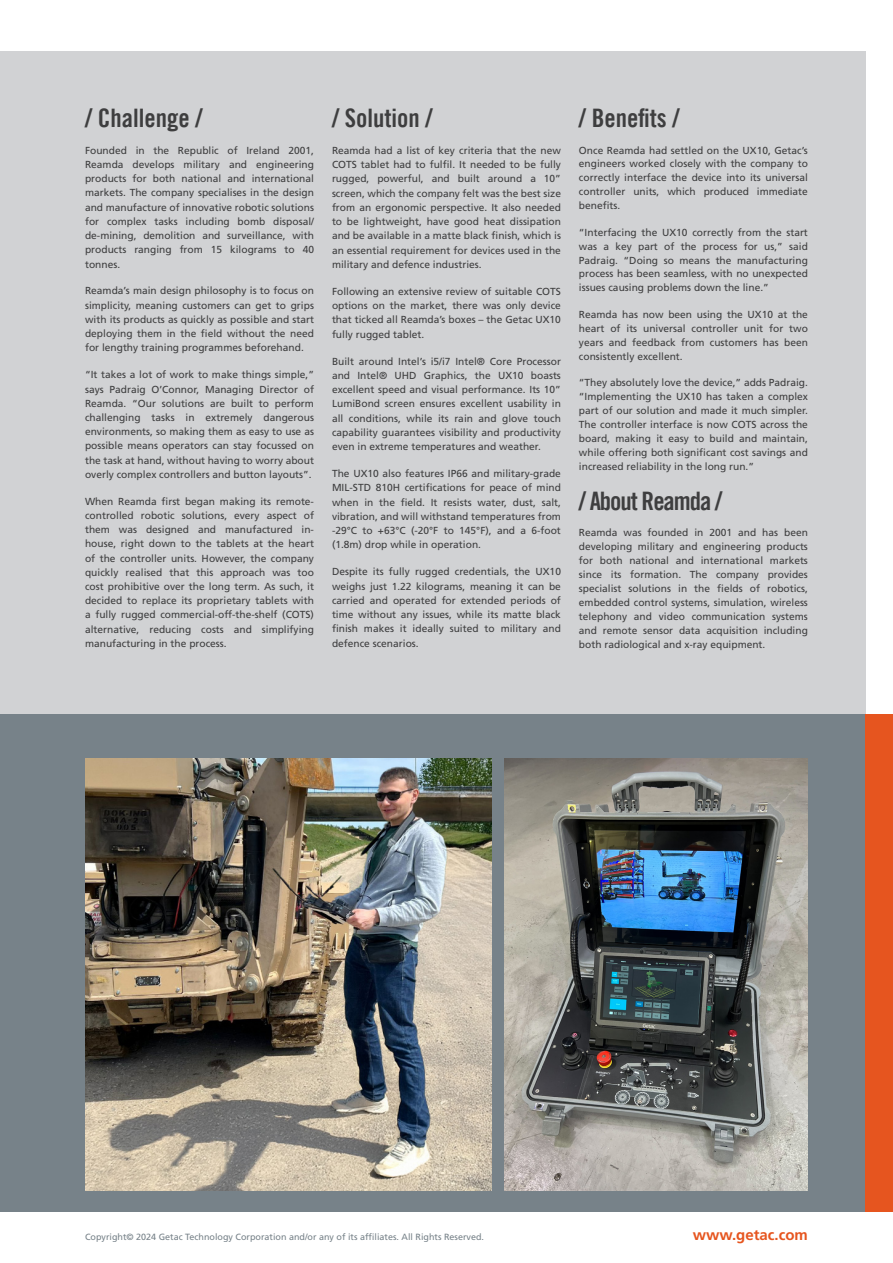
<style>
.page{position:relative;width:893px;height:1263px;background:#fff}
.page>*{position:absolute;margin:0;border:0;box-sizing:border-box;transform-origin:0 0}
.t1{font:25.5px "Trade Gothic LT Bold Cond Twenty";color:#3e3e3f}
.t2{font:25.5px "Trade Gothic LT Bold Cond Twenty";letter-spacing:-.04em;color:#3e3e3f}
.t3{font:700 15px "Frutiger LT Std";color:#e6551f}
.t4{font:10.2px/14.2px "Frutiger LT Std";color:#3e3e3f;text-align:justify}
.t5{font:9px "Frutiger LT Std";color:#778289}
</style>
<div class="page">
<div style="left:0;top:51px;width:865px;height:1161px;background:#d1d2d4"></div>
<div style="left:0;top:714px;width:865px;height:498px;background:#778289"></div>
<div style="left:865px;top:714px;width:28px;height:498px;background:#e6551f"></div>
<img style="left:504px;top:759px;width:304px;height:432px">
<img style="left:85px;top:759px;width:407px;height:432px">
<h1 class="t1" style="left:85px;top:102px;width:119px">/ Challenge /</h1>
<p class="t4" style="left:85px;top:143px;width:230px">Founded in the Republic of Ireland 2001, Reamda develops military and engineering products for both national and international markets. The company specialises in the design and manufacture of innovative robotic solutions for complex tasks including bomb disposal/ de-mining, demolition and surveillance, with products ranging from 15 kilograms to 40 tonnes.</p>
<p class="t4" style="left:85px;top:284px;width:230px">Reamda’s main design philosophy is to focus on simplicity, meaning customers can get to grips with its products as quickly as possible and start deploying them in the field without the need for lengthy training programmes beforehand.</p>
<p class="t4" style="left:85px;top:368px;width:230px">“It takes a lot of work to make things simple,” says Padraig O’Connor, Managing Director of Reamda. “Our solutions are built to perform challenging tasks in extremely dangerous environments, so making them as easy to use as possible means operators can stay focussed on the task at hand, without having to worry about overly complex controllers and button layouts”.</p>
<p class="t4" style="left:85px;top:494px;width:230px">When Reamda first began making its remote&shy;controlled robotic solutions, every aspect of them was designed and manufactured in&shy;house, right down to the tablets at the heart of the controller units. However, the company quickly realised that this approach was too cost prohibitive over the long term. As such, it decided to replace its proprietary tablets with a fully rugged commercial-off-the-shelf (COTS) alternative, reducing costs and simplifying manufacturing in the process.</p>
<h1 class="t1" style="left:332px;top:102px;width:102px">/ Solution /</h1>
<p class="t4" style="left:332px;top:143px;width:230px">Reamda had a list of key criteria that the new COTS tablet had to fulfil. It needed to be fully rugged, powerful, and built around a 10” screen, which the company felt was the best size from an ergonomic perspective. It also needed to be lightweight, have good heat dissipation and be available in a matte black finish, which is an essential requirement for devices used in the military and defence industries.</p>
<p class="t4" style="left:332px;top:284px;width:230px">Following an extensive review of suitable COTS options on the market, there was only device that ticked all Reamda’s boxes – the Getac UX10 fully rugged tablet.</p>
<p class="t4" style="left:332px;top:354px;width:230px">Built around Intel’s i5/i7 Intel® Core Processor and Intel® UHD Graphics, the UX10 boasts excellent speed and visual performance. Its 10” LumiBond screen ensures excellent usability in all conditions, while its rain and glove touch capability guarantees visibility and productivity even in extreme temperatures and weather.</p>
<p class="t4" style="left:332px;top:466px;width:230px">The UX10 also features IP66 and military-grade MIL-STD 810H certifications for peace of mind when in the field. It resists water, dust, salt, vibration, and will withstand temperatures from -29°C to +63°C (-20°F to 145°F), and a 6-foot (1.8m) drop while in operation.</p>
<p class="t4" style="left:332px;top:565px;width:230px">Despite its fully rugged credentials, the UX10 weighs just 1.22 kilograms, meaning it can be carried and operated for extended periods of time without any issues, while its matte black finish makes it ideally suited to military and defence scenarios.</p>
<h1 class="t1" style="left:579px;top:102px;width:102px">/ Benefits /</h1>
<p class="t4" style="left:579px;top:143px;width:230px">Once Reamda had settled on the UX10, Getac’s engineers worked closely with the company to correctly interface the device into its universal controller units, which produced immediate benefits.</p>
<p class="t4" style="left:579px;top:225px;width:230px">“Interfacing the UX10 correctly from the start was a key part of the process for us,” said Padraig. “Doing so means the manufacturing process has been seamless, with no unexpected issues causing problems down the line.”</p>
<p class="t4" style="left:579px;top:307px;width:230px">Reamda has now been using the UX10 at the heart of its universal controller unit for two years and feedback from customers has been consistently excellent.</p>
<p class="t4" style="left:579px;top:376px;width:230px">“They absolutely love the device,” adds Padraig. “Implementing the UX10 has taken a complex part of our solution and made it much simpler.<br>The controller interface is now COTS across the board, making it easy to build and maintain, while offering both significant cost savings and increased reliability in the long run.”</p>
<h1 class="t2" style="left:579px;top:485px;width:145px">/ About Reamda /</h1>
<p class="t4" style="left:579px;top:526px;width:230px">Reamda was founded in 2001 and has been developing military and engineering products for both national and international markets since its formation. The company provides specialist solutions in the fields of robotics, embedded control systems, simulation, wireless telephony and video communication systems and remote sensor data acquisition including both radiological and x-ray equipment.</p>
<p class="t5" style="left:85px;top:1231px;width:400px">Copyright© 2024 Getac Technology Corporation and/or any of its affiliates. All Rights Reserved.</p>
<h2 class="t3" style="left:693px;top:1226px;width:117px">www.getac.com</h2>
</div>
